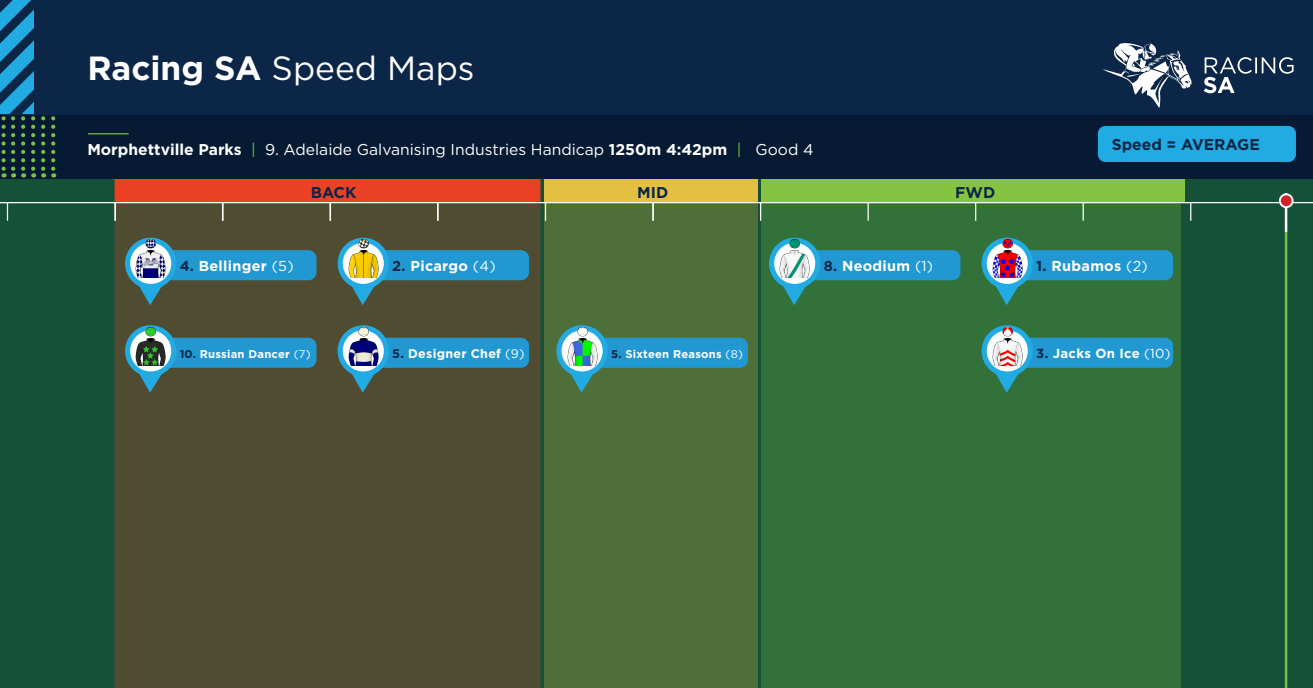
<style>
.page{position:relative;width:1313px;height:688px;background:#fff}
.page>*{position:absolute;margin:0;border:0;box-sizing:border-box;transform-origin:0 0}
.t1{font:33.5px "Gotham HTF";color:#fff}
.t2{font:15.62px "Gotham";color:#fff}
.t3{font:700 15.62px "Gotham HTF";color:#0c2647}
.t4{font:700 14.38px "Gotham HTF";letter-spacing:.02em;color:#fff}
.t5{font:700 13.12px "Gotham HTF";letter-spacing:.02em;color:#fff}
.t6{font:700 12.5px "Gotham HTF";letter-spacing:.02em;color:#fff}
.t7{font:700 11.25px "Gotham HTF";letter-spacing:.02em;color:#fff}
.s1{font-weight:700}
.s2{font-family:"Gotham HTF";font-weight:700}
.s3{font-family:"Gotham HTF";color:#79c142}
.s4{font-family:"Gotham HTF"}
.s5{color:#0c2647}
.s6{font-family:"Gotham";font-weight:400}
</style>
<div class="page">
<div style="left:0;top:149px;width:1312px;height:539px;background:#155138"></div>
<div style="left:115px;top:203px;width:425px;height:485px;background:#504c32"></div>
<div style="left:115px;top:175px;width:425px;height:27px;background:#eb4225"></div>
<div style="left:544px;top:178px;width:213px;height:25px;background:#e3c042"></div>
<div style="left:761px;top:178px;width:423px;height:25px;background:#84c440"></div>
<div style="left:544px;top:203px;width:213px;height:485px;background:#4e6f3a"></div>
<div style="left:761px;top:190px;width:419px;height:498px;background:#33713a"></div>
<div style="left:0;top:0;width:1312px;height:178px;background:#0c2647"></div>
<hr style="left:0;top:202px;width:1312px;height:1px;background:#fff">
<div style="left:0;top:115px;width:1312px;height:63px;background:#071a34"></div>
<svg style="left:545px;top:203px;width:1px;height:18px"></svg>
<hr style="left:88px;top:133px;width:41px;height:1px;background:#79c142">
<svg style="left:1203px;top:57px;width:90px;height:36px"></svg>
<svg style="left:1103px;top:43px;width:88px;height:65px"></svg>
<svg style="left:652px;top:203px;width:1px;height:18px"></svg>
<svg style="left:760px;top:203px;width:1px;height:18px"></svg>
<svg style="left:867px;top:203px;width:1px;height:18px"></svg>
<svg style="left:975px;top:203px;width:1px;height:18px"></svg>
<svg style="left:1082px;top:203px;width:1px;height:18px"></svg>
<svg style="left:1190px;top:203px;width:1px;height:18px"></svg>
<svg style="left:41px;top:116px;width:4px;height:61px"></svg>
<svg style="left:51px;top:116px;width:4px;height:61px"></svg>
<svg style="left:0;top:0;width:35px;height:177px"></svg>
<hr style="left:1284px;top:231px;width:3px;height:457px;background:#79c142">
<hr style="left:1284px;top:193px;width:3px;height:39px;background:#fff">
<div style="left:1279px;top:194px;width:13px;height:13px;background:#d1232a;border-radius:50%"></div>
<div style="left:1278px;top:193px;width:15px;height:15px;border:2px solid #fff;border-radius:50%"></div>
<svg style="left:7px;top:203px;width:1px;height:18px"></svg>
<svg style="left:114px;top:203px;width:2px;height:18px"></svg>
<svg style="left:222px;top:203px;width:1px;height:18px"></svg>
<svg style="left:329px;top:203px;width:2px;height:18px"></svg>
<svg style="left:437px;top:203px;width:1px;height:18px"></svg>
<div style="left:1098px;top:126px;width:197px;height:36px;background:#22abe2;border-radius:8px"></div>
<svg style="left:125px;top:238px;width:191px;height:67px;background:#3f717c"></svg>
<img style="left:134px;top:239px;width:33px;height:39px">
<svg style="left:337px;top:238px;width:192px;height:67px;background:#3f717b"></svg>
<img style="left:346px;top:239px;width:34px;height:39px">
<svg style="left:125px;top:325px;width:191px;height:67px;background:#3f717c"></svg>
<img style="left:134px;top:327px;width:33px;height:38px">
<svg style="left:337px;top:325px;width:192px;height:67px;background:#3f707b"></svg>
<img style="left:346px;top:327px;width:34px;height:38px">
<svg style="left:556px;top:325px;width:192px;height:67px"></svg>
<img style="left:565px;top:327px;width:33px;height:38px">
<svg style="left:769px;top:238px;width:191px;height:67px"></svg>
<img style="left:777px;top:239px;width:34px;height:39px">
<svg style="left:981px;top:238px;width:192px;height:67px"></svg>
<img style="left:990px;top:239px;width:33px;height:39px">
<svg style="left:981px;top:325px;width:192px;height:67px"></svg>
<img style="left:990px;top:327px;width:33px;height:38px">
<p class="t1" style="left:87px;top:49px;width:389px"><span class="s1">Racing SA</span> Speed Maps</p>
<p class="t2" style="left:87px;top:139px;width:727px"><span class="s2">Morphettville Parks</span> <span class="s3">|</span> <span class="s4">9.</span> Adelaide Galvanising Industries Handicap <span class="s2">1250m 4:42pm</span> <span class="s3">|</span> Good 4</p>
<p class="t3" style="left:311px;top:184px;width:47px">BACK</p>
<p class="t3" style="left:637px;top:183px;width:33px">MID</p>
<p class="t3" style="left:955px;top:184px;width:41px">FWD</p>
<p class="t3" style="left:1111px;top:135px;width:150px">Speed = AVERAGE</p>
<p class="t4" style="left:180px;top:258px;width:115px"><span class="s5">4.</span> Bellinger <span class="s6">(5)</span></p>
<p class="t4" style="left:392px;top:258px;width:105px"><span class="s5">2.</span> Picargo <span class="s6">(4)</span></p>
<p class="t7" style="left:180px;top:347px;width:132px"><span class="s5">10.</span> Russian Dancer <span class="s6">(7)</span></p>
<p class="t6" style="left:392px;top:346px;width:134px"><span class="s5">5.</span> Designer Chef <span class="s6">(9)</span></p>
<p class="t7" style="left:611px;top:347px;width:133px"><span class="s5">5.</span> Sixteen Reasons <span class="s6">(8)</span></p>
<p class="t4" style="left:823px;top:258px;width:111px"><span class="s5">8.</span> Neodium <span class="s6">(1)</span></p>
<p class="t4" style="left:1036px;top:258px;width:113px"><span class="s5">1.</span> Rubamos <span class="s6">(2)</span></p>
<p class="t5" style="left:1036px;top:346px;width:136px"><span class="s5">3.</span> Jacks On Ice <span class="s6">(10)</span></p>
</div>
